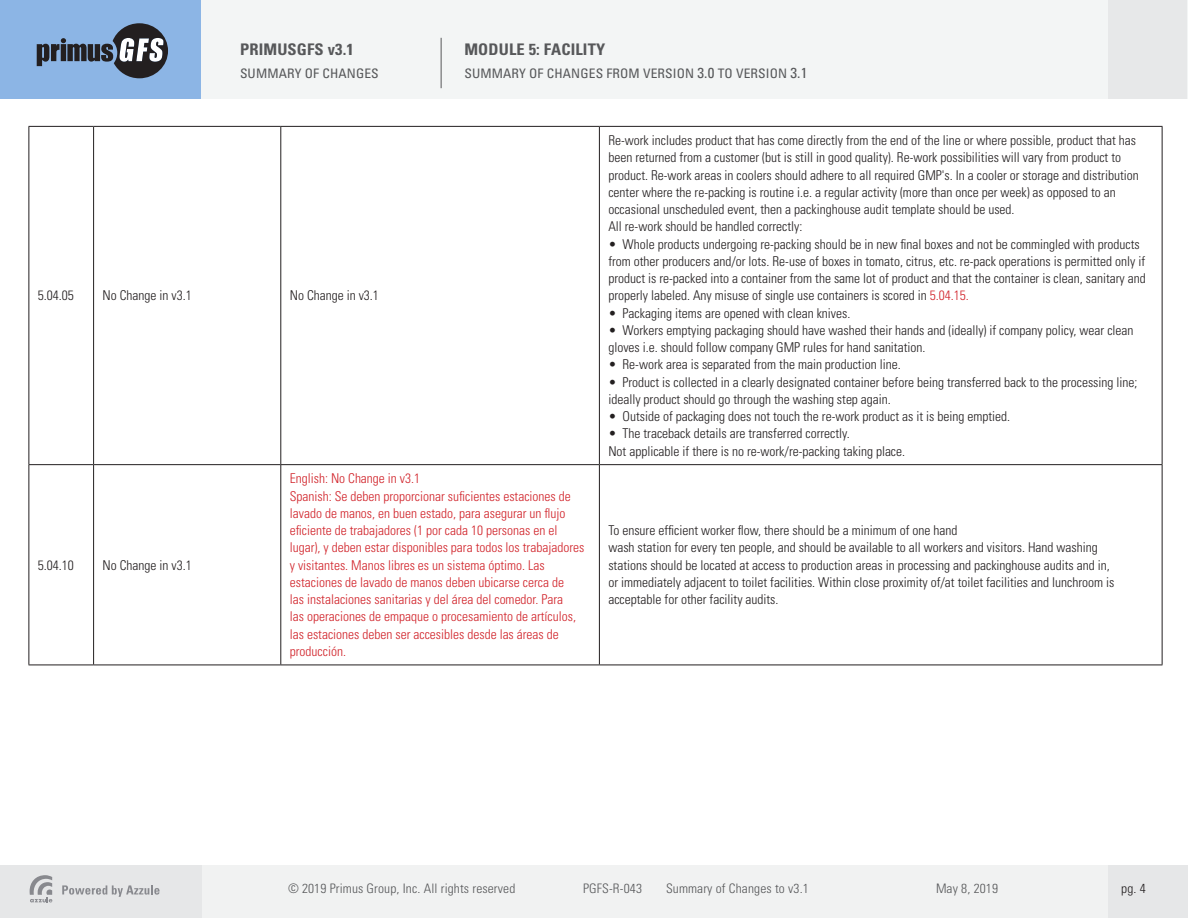
<style>
.page{position:relative;width:1188px;height:918px;background:#fff}
.page>*{position:absolute;margin:0;border:0;box-sizing:border-box;transform-origin:0 0}
.t1{font:700 condensed 16.05px "Univers LT Std";letter-spacing:.01em;color:#57585a}
.t2{font:300 condensed 13.5px/17.2px "Univers LT Std";color:#231f20}
.t3{font:300 condensed 13.5px/17.2px "Univers LT Std";color:#d1232a}
.t4{font:300 condensed 13.05px "Univers LT Std";letter-spacing:.01em;color:#57585a}
.t5{font:condensed 13.05px "Univers LT Std";letter-spacing:.01em;color:#57585a}
.t6{font:300 condensed 13.05px "Univers LT Std";color:#231f20}
.s1{font-size:14.55px}
.s2{color:#d1232a}
</style>
<div class="page">
<div style="left:0;top:865px;width:924px;height:53px;background:#f1f2f2"></div>
<div style="left:0;top:865px;width:201px;height:53px;background:#e6e7e8"></div>
<svg style="left:62px;top:885px;width:98px;height:12px"></svg>
<svg style="left:30px;top:875px;width:22px;height:27px"></svg>
<div style="left:573px;top:865px;width:615px;height:53px;background:#f1f2f2"></div>
<div style="left:1109px;top:865px;width:79px;height:53px;background:#e6e7e8"></div>
<div style="left:0;top:0;width:833px;height:99px;background:#f3f5f5"></div>
<div style="left:0;top:0;width:201px;height:99px;background:#8cb5e5"></div>
<svg style="left:37px;top:23px;width:131px;height:55px"></svg>
<div style="left:603px;top:0;width:584px;height:99px;background:#f3f5f5"></div>
<div style="left:1108px;top:0;width:79px;height:99px;background:#e7e8e9"></div>
<hr style="left:441px;top:38px;width:1px;height:50px;background:#57585a">
<hr style="left:28px;top:126px;width:66px;height:1px;background:#231f20">
<hr style="left:28px;top:127px;width:1px;height:337px;background:#231f20">
<hr style="left:94px;top:126px;width:187px;height:1px;background:#231f20">
<hr style="left:93px;top:127px;width:1px;height:337px;background:#231f20">
<hr style="left:281px;top:126px;width:318px;height:1px;background:#231f20">
<hr style="left:280px;top:127px;width:1px;height:337px;background:#231f20">
<hr style="left:599px;top:126px;width:563px;height:1px;background:#231f20">
<hr style="left:599px;top:127px;width:1px;height:337px;background:#231f20">
<hr style="left:1162px;top:127px;width:1px;height:337px;background:#231f20">
<hr style="left:28px;top:464px;width:66px;height:1px;background:#231f20">
<hr style="left:28px;top:465px;width:1px;height:200px;background:#231f20">
<hr style="left:94px;top:464px;width:187px;height:1px;background:#231f20">
<hr style="left:93px;top:465px;width:1px;height:200px;background:#231f20">
<hr style="left:281px;top:464px;width:318px;height:1px;background:#231f20">
<hr style="left:280px;top:465px;width:1px;height:200px;background:#231f20">
<hr style="left:599px;top:464px;width:563px;height:1px;background:#231f20">
<hr style="left:599px;top:465px;width:1px;height:200px;background:#231f20">
<hr style="left:1162px;top:465px;width:1px;height:200px;background:#231f20">
<hr style="left:28px;top:665px;width:66px;height:1px;background:#231f20">
<hr style="left:94px;top:665px;width:187px;height:1px;background:#231f20">
<hr style="left:281px;top:665px;width:318px;height:1px;background:#231f20">
<hr style="left:599px;top:665px;width:563px;height:1px;background:#231f20">
<p class="t1" style="left:240px;top:40px;width:115px">PRIMUSGFS v3.1</p>
<p class="t5" style="left:240px;top:65px;width:140px">SUMMARY OF CHANGES</p>
<p class="t2" style="left:38px;top:287px;width:37px">5.04.05</p>
<p class="t2" style="left:103px;top:287px;width:91px">No Change in v3.1</p>
<p class="t2" style="left:290px;top:287px;width:91px">No Change in v3.1</p>
<p class="t1" style="left:464px;top:40px;width:142px">MODULE 5: FACILITY</p>
<p class="t5" style="left:464px;top:65px;width:345px">SUMMARY OF CHANGES FROM VERSION <span class="s1">3.0</span> TO VERSION <span class="s1">3.1</span></p>
<p class="t2" style="left:608px;top:132px;width:532px">Re-work includes product that has come directly from the end of the line or where possible, product that has been returned from a customer (but is still in good quality). Re-work possibilities will vary from product to product. Re-work areas in coolers should adhere to all required GMP's. In a cooler or storage and distribution center where the re-packing is routine i.e. a regular activity (more than once per week) as opposed to an occasional unscheduled event, then a packinghouse audit template should be used.<br>All re-work should be handled correctly:</p>
<p class="t2" style="left:608px;top:235px;width:539px">• Whole products undergoing re-packing should be in new final boxes and not be commingled with products from other producers and/or lots. Re-use of boxes in tomato, citrus, etc. re-pack operations is permitted only if product is re-packed into a container from the same lot of product and that the container is clean, sanitary and properly labeled. Any misuse of single use containers is scored in <span class="s2">5.04.15.</span></p>
<p class="t2" style="left:608px;top:304px;width:244px">• Packaging items are opened with clean knives.</p>
<p class="t2" style="left:608px;top:322px;width:527px">• Workers emptying packaging should have washed their hands and (ideally) if company policy, wear clean gloves i.e. should follow company GMP rules for hand sanitation.</p>
<p class="t2" style="left:608px;top:356px;width:294px">• Re-work area is separated from the main production line.</p>
<p class="t2" style="left:608px;top:373px;width:531px">• Product is collected in a clearly designated container before being transferred back to the processing line; ideally product should go through the washing step again.</p>
<p class="t2" style="left:608px;top:408px;width:403px">• Outside of packaging does not touch the re-work product as it is being emptied.</p>
<p class="t2" style="left:608px;top:425px;width:298px">• The traceback details are transferred correctly.<br>Not applicable if there is no re-work/re-packing taking place.</p>
<p class="t2" style="left:38px;top:556px;width:37px">5.04.10</p>
<p class="t2" style="left:103px;top:556px;width:91px">No Change in v3.1</p>
<p class="t3" style="left:290px;top:470px;width:296px">English: No Change in v3.1<br>Spanish: Se deben proporcionar suficientes estaciones de lavado de manos, en buen estado, para asegurar un flujo eficiente de trabajadores (1 por cada 10 personas en el lugar), y deben estar disponibles para todos los trabajadores y visitantes. Manos libres es un sistema óptimo. Las estaciones de lavado de manos deben ubicarse cerca de<br>las instalaciones sanitarias y del área del comedor. Para<br>las operaciones de empaque o procesamiento de artículos, las estaciones deben ser accesibles desde las áreas de producción.</p>
<p class="t2" style="left:608px;top:522px;width:507px">To ensure efficient worker flow, there should be a minimum of one hand<br>wash station for every ten people, and should be available to all workers and visitors. Hand washing stations should be located at access to production areas in processing and packinghouse audits and in, or immediately adjacent to toilet facilities. Within close proximity of/at toilet facilities and lunchroom is acceptable for other facility audits.</p>
<p class="t4" style="left:288px;top:881px;width:229px">© 2019 Primus Group, Inc. All rights reserved</p>
<p class="t4" style="left:583px;top:881px;width:60px">PGFS-R-043</p>
<p class="t4" style="left:666px;top:881px;width:144px">Summary of Changes to v3.1</p>
<p class="t4" style="left:936px;top:881px;width:64px">May 8, 2019</p>
<p class="t6" style="left:1121px;top:881px;width:26px">pg. 4</p>
</div>
